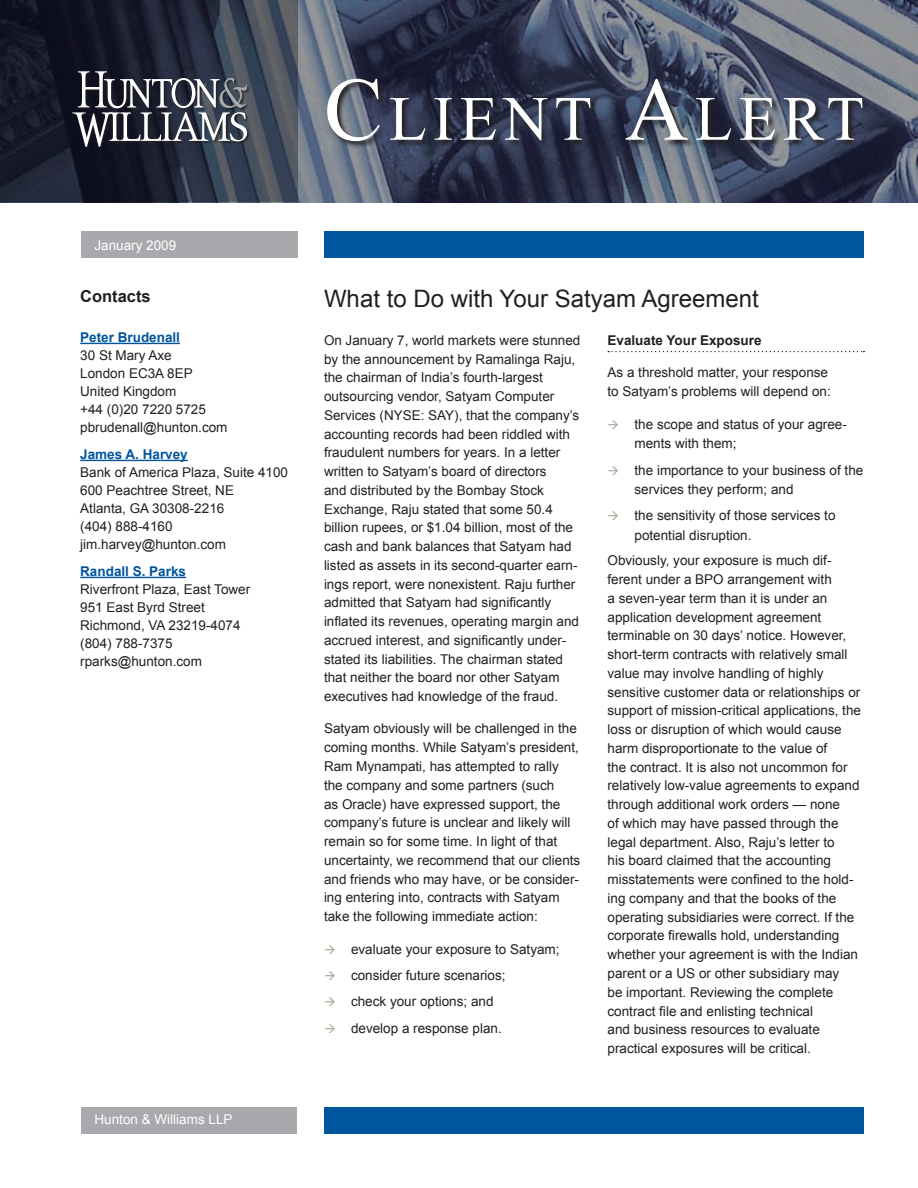
<style>
.page{position:relative;width:918px;height:1188px;background:#fff}
.page>*{position:absolute;margin:0;border:0;box-sizing:border-box;transform-origin:0 0}
.t1{font:63px "Times New Roman";letter-spacing:.1em;color:#fff}
.t2{font:24px "Arial";color:#231f20}
.t3{font:700 16.5px "Arial";color:#231f20}
.t4{font:13.5px/18.8px "Arial";color:#231f20}
.t5{font:700 13.5px "Arial";color:#00559f}
.t6{font:13.5px "Arial";color:#fff}
.t7{font:700 13.5px "Arial";color:#231f20}
.s1{font-size:90px}
</style>
<div class="page">
<img style="left:298px;top:0;width:620px;height:202px">
<svg style="left:0;top:0;width:298px;height:202px;background:#262b3a"></svg>
<div style="left:324px;top:1107px;width:540px;height:27px;background:#00559f"></div>
<div style="left:324px;top:231px;width:540px;height:27px;background:#00559f"></div>
<div style="left:81px;top:231px;width:217px;height:27px;background:#a7a9ac"></div>
<div style="left:81px;top:1107px;width:216px;height:27px;background:#a7a9ac"></div>
<div style="left:72px;top:72px;width:178px;height:78px;background:#231f20;opacity:.75"></div>
<svg style="left:72px;top:71px;width:175px;height:76px;background:#555963"></svg>
<svg style="left:326px;top:78px;width:544px;height:71px;background:#3a4054"></svg>
<svg style="left:608px;top:351px;width:256px;height:1px"></svg>
<hr style="left:80px;top:343px;width:100px;height:1px;background:#00559f">
<hr style="left:80px;top:460px;width:108px;height:1px;background:#00559f">
<hr style="left:80px;top:577px;width:106px;height:1px;background:#00559f">
<h1 class="t1" style="left:324px;top:76px;width:542px"><span class="s1">C</span>LIENT <span class="s1">A</span>LERT</h1>
<p class="t6" style="left:94px;top:236px;width:83px">January 2009</p>
<p class="t3" style="left:80px;top:285px;width:72px">Contacts</p>
<p class="t5" style="left:80px;top:328px;width:101px">Peter Brudenall</p>
<p class="t4" style="left:80px;top:346px;width:149px;line-height:18px">30 St Mary Axe<br>London EC3A 8EP<br>United Kingdom<br>+44 (0)20 7220 5725 pbrudenall@hunton.com</p>
<p class="t5" style="left:80px;top:445px;width:109px">James A. Harvey</p>
<p class="t4" style="left:80px;top:463px;width:209px;line-height:18px">Bank of America Plaza, Suite 4100<br>600 Peachtree Street, NE<br>Atlanta, GA 30308-2216<br>(404) 888-4160 jim.harvey@hunton.com</p>
<p class="t5" style="left:80px;top:562px;width:107px">Randall S. Parks</p>
<p class="t4" style="left:80px;top:580px;width:172px;line-height:18px">Riverfront Plaza, East Tower<br>951 East Byrd Street<br>Richmond, VA 23219-4074 (804) 788-7375 rparks@hunton.com</p>
<p class="t6" style="left:94px;top:1111px;width:140px">Hunton &amp; Williams LLP</p>
<h2 class="t2" style="left:324px;top:283px;width:436px">What to Do with Your Satyam Agreement</h2>
<p class="t4" style="left:324px;top:331px;width:258px">On January 7, world markets were stunned by the announcement by Ramalinga Raju, the chairman of India’s fourth-largest outsourcing vendor, Satyam Computer Services (NYSE: SAY), that the company’s accounting records had been riddled with fraudulent numbers for years. In a letter written to Satyam’s board of directors<br>and distributed by the Bombay Stock Exchange, Raju stated that some 50.4 billion rupees, or $1.04 billion, most of the cash and bank balances that Satyam had listed as assets in its second-quarter earn&shy;ings report, were nonexistent. Raju further admitted that Satyam had significantly inflated its revenues, operating margin and accrued interest, and significantly under&shy;stated its liabilities. The chairman stated that neither the board nor other Satyam executives had knowledge of the fraud.</p>
<p class="t4" style="left:324px;top:720px;width:258px">Satyam obviously will be challenged in the coming months. While Satyam’s president, Ram Mynampati, has attempted to rally the company and some partners (such<br>as Oracle) have expressed support, the company’s future is unclear and likely will remain so for some time. In light of that uncertainty, we recommend that our clients and friends who may have, or be consider&shy;ing entering into, contracts with Satyam take the following immediate action:</p>
<p class="t4" style="left:351px;top:936px;width:210px;line-height:26.2px">evaluate your exposure to Satyam; consider future scenarios;<br>check your options; and<br>develop a response plan.</p>
<p class="t7" style="left:608px;top:331px;width:156px">Evaluate Your Exposure</p>
<p class="t4" style="left:608px;top:363px;width:225px">As a threshold matter, your response to Satyam’s problems will depend on:</p>
<p class="t4" style="left:634px;top:415px;width:214px;line-height:19.5px">the scope and status of your agree&shy;ments with them;</p>
<p class="t4" style="left:634px;top:460px;width:230px;line-height:19.5px">the importance to your business of the services they perform; and</p>
<p class="t4" style="left:634px;top:506px;width:203px;line-height:19.5px">the sensitivity of those services to potential disruption.</p>
<p class="t4" style="left:608px;top:551px;width:255px">Obviously, your exposure is much dif&shy;ferent under a BPO arrangement with<br>a seven-year term than it is under an application development agreement terminable on 30 days’ notice. However, short-term contracts with relatively small value may involve handling of highly sensitive customer data or relationships or support of mission-critical applications, the loss or disruption of which would cause harm disproportionate to the value of<br>the contract. It is also not uncommon for relatively low-value agreements to expand through additional work orders — none<br>of which may have passed through the legal department. Also, Raju’s letter to<br>his board claimed that the accounting misstatements were confined to the hold&shy;ing company and that the books of the operating subsidiaries were correct. If the corporate firewalls hold, understanding whether your agreement is with the Indian parent or a US or other subsidiary may<br>be important. Reviewing the complete contract file and enlisting technical<br>and business resources to evaluate practical exposures will be critical.</p>
</div>
